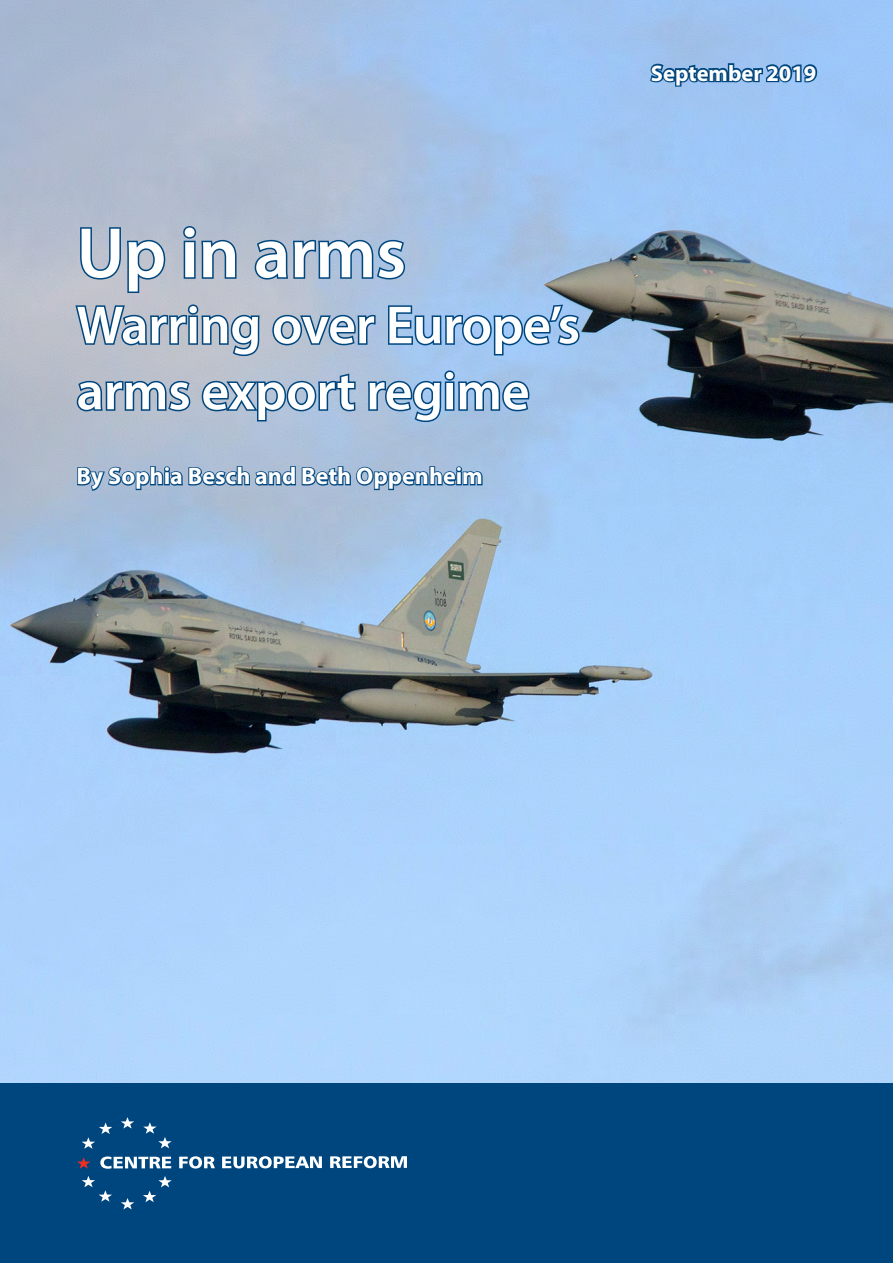
<style>
.page{position:relative;width:893px;height:1263px;background:#fff}
.page>*{position:absolute;margin:0;border:0;box-sizing:border-box;transform-origin:0 0}
.Report_Cover_Subhead{font:600 72px "Myriad Pro";letter-spacing:-.005em;color:#fff}
.Report_Cover_Subhead-2{font:600 54px/66px "Myriad Pro";letter-spacing:-.005em;color:#fff}
.Report_Cover_Subhead-3{font:700 24px "Myriad Pro";color:#fff}
.t1{font:700 22.5px "Myriad Pro";color:#fff}
</style>
<div class="page">
<img style="left:0;top:0;width:893px;height:1083px">
<div style="left:0;top:1083px;width:893px;height:180px;background:#00467e"></div>
<svg style="left:79px;top:226px;width:88px;height:68px;background:#90a4ba"></svg>
<svg style="left:182px;top:225px;width:56px;height:55px;background:#809bb5"></svg>
<svg style="left:253px;top:238px;width:154px;height:43px;background:#7497b9"></svg>
<svg style="left:74px;top:303px;width:187px;height:55px;background:#859db4"></svg>
<svg style="left:271px;top:313px;width:106px;height:34px;background:#6b8fb1"></svg>
<svg style="left:386px;top:303px;width:195px;height:54px;background:#73a1d0"></svg>
<svg style="left:75px;top:379px;width:117px;height:34px;background:#6a8baa"></svg>
<svg style="left:200px;top:372px;width:157px;height:51px;background:#7e9dbc"></svg>
<svg style="left:366px;top:369px;width:165px;height:55px;background:#759ec7"></svg>
<svg style="left:76px;top:438px;width:408px;height:78px;background:#94aecc"></svg>
<svg style="left:648px;top:10px;width:171px;height:120px;background:#8cb5e4"></svg>
<svg style="left:121px;top:1117px;width:13px;height:11px"></svg>
<svg style="left:143px;top:1122px;width:29px;height:26px"></svg>
<svg style="left:143px;top:1176px;width:29px;height:26px"></svg>
<svg style="left:121px;top:1198px;width:13px;height:11px"></svg>
<svg style="left:82px;top:1176px;width:30px;height:26px"></svg>
<svg style="left:82px;top:1122px;width:30px;height:27px"></svg>
<svg style="left:77px;top:1157px;width:13px;height:12px"></svg>
<svg style="left:100px;top:1156px;width:71px;height:13px"></svg>
<svg style="left:179px;top:1156px;width:36px;height:12px"></svg>
<svg style="left:222px;top:1156px;width:100px;height:12px"></svg>
<svg style="left:330px;top:1156px;width:77px;height:12px"></svg>
<p class="Report_Cover_Subhead" style="left:77px;top:207px;width:331px">Up in arms</p>
<p class="Report_Cover_Subhead-2" style="left:77px;top:291px;width:505px">Warring over Europe’s arms export regime</p>
<p class="Report_Cover_Subhead-3" style="left:77px;top:461px;width:408px">By Sophia Besch and Beth Oppenheim</p>
<p class="t1" style="left:651px;top:58px;width:167px">September 2019</p>
</div>
